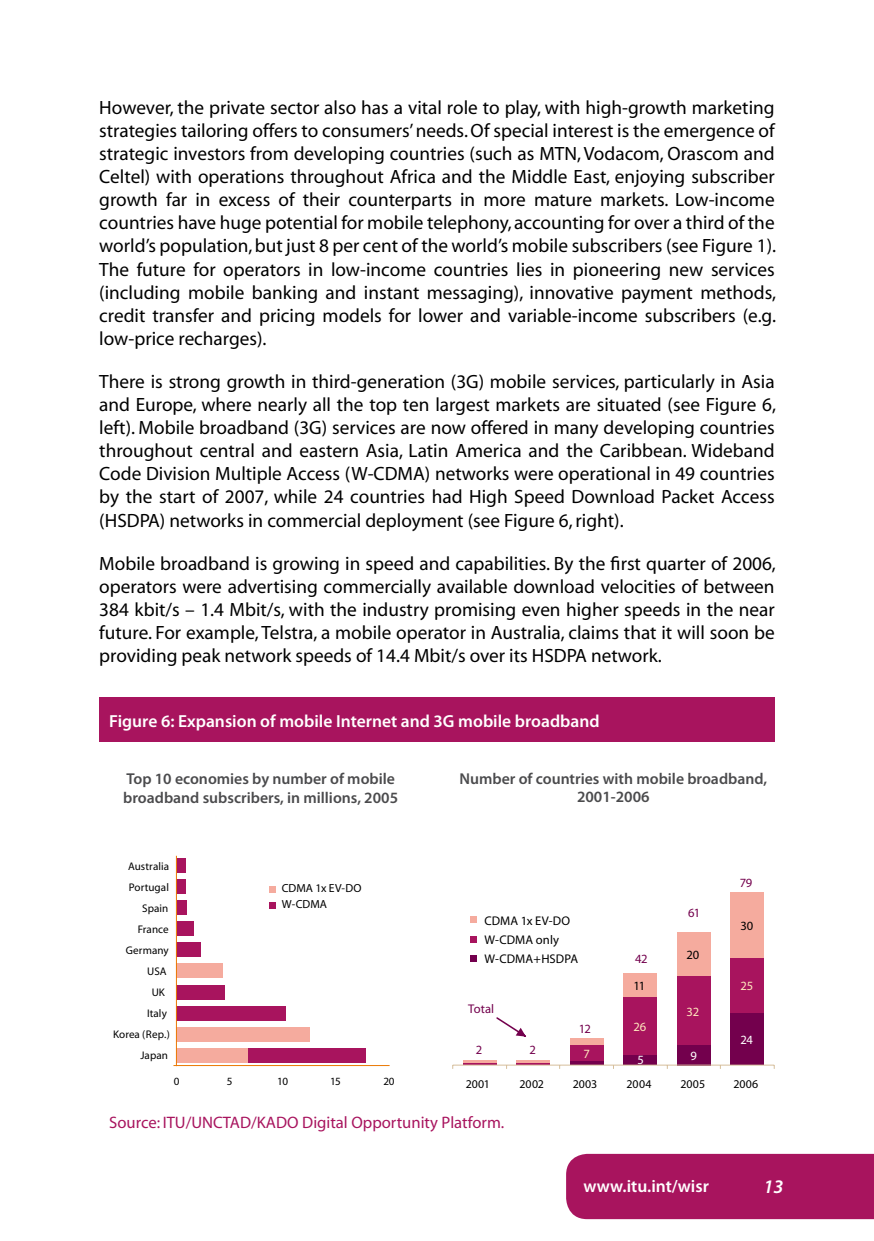
<style>
.page{position:relative;width:874px;height:1241px;background:#fff}
.page>*{position:absolute;margin:0;border:0;box-sizing:border-box;transform-origin:0 0}
.t1{font:19.25px/23.1px "Myriad";color:#000;text-align:justify}
.t2{font:italic 600 19.25px "Myriad Pro";color:#fff}
.t3{font:600 17.5px "Myriad Pro";color:#fff}
.t4{font:16.62px "Myriad";color:#a8145e}
.t5{font:600 15.75px/18.9px "Myriad Pro";color:#4b4b4d}
.t6{font:12.6px/19.2px "Myriad";color:#000}
.t7{font:12.6px "Myriad";letter-spacing:-.02em;color:#73004d}
.t8{font:12.6px "Myriad";color:#ffe8bd}
.t9{font:12.6px "Myriad";color:#fff}
.t10{font:11.9px "Myriad";color:#000}
.t11{font:11.72px/16.3px "Myriad";color:#000}
.t12{font:11.03px "Myriad";letter-spacing:.01em;color:#000}
</style>
<div class="page">
<div style="left:566px;top:1153px;width:307px;height:65px;background:#a8145e"></div>
<div style="left:99px;top:697px;width:675px;height:45px;background:#a8145e"></div>
<div style="left:176px;top:1047px;width:72px;height:14px;background:#f5ab9e"></div>
<div style="left:176px;top:1026px;width:133px;height:14px;background:#f5ab9e"></div>
<div style="left:176px;top:963px;width:47px;height:14px;background:#f5ab9e"></div>
<div style="left:248px;top:1047px;width:117px;height:14px;background:#a8145e"></div>
<div style="left:176px;top:1005px;width:109px;height:14px;background:#a8145e"></div>
<div style="left:176px;top:984px;width:48px;height:14px;background:#a8145e"></div>
<div style="left:176px;top:942px;width:25px;height:14px;background:#a8145e"></div>
<div style="left:176px;top:921px;width:17px;height:14px;background:#a8145e"></div>
<div style="left:176px;top:900px;width:10px;height:14px;background:#a8145e"></div>
<div style="left:176px;top:879px;width:10px;height:14px;background:#a8145e"></div>
<div style="left:177px;top:858px;width:8px;height:14px;background:#a8145e"></div>
<hr style="left:176px;top:1065px;width:213px;height:1px;background:#eb7803">
<svg style="left:269px;top:886px;width:6px;height:6px"></svg>
<svg style="left:269px;top:902px;width:6px;height:6px"></svg>
<svg style="left:570px;top:1060px;width:33px;height:4px"></svg>
<div style="left:623px;top:1054px;width:34px;height:10px;background:#73004d"></div>
<div style="left:677px;top:1044px;width:33px;height:20px;background:#73004d"></div>
<div style="left:730px;top:1012px;width:34px;height:52px;background:#73004d"></div>
<hr style="left:462px;top:1062px;width:34px;height:2px;background:#a8145e">
<hr style="left:516px;top:1062px;width:33px;height:2px;background:#a8145e">
<div style="left:569px;top:1044px;width:34px;height:16px;background:#a8145e"></div>
<div style="left:623px;top:997px;width:34px;height:57px;background:#a8145e"></div>
<div style="left:677px;top:975px;width:33px;height:69px;background:#a8145e"></div>
<div style="left:730px;top:957px;width:34px;height:55px;background:#a8145e"></div>
<hr style="left:462px;top:1060px;width:34px;height:2px;background:#f5ab9e">
<hr style="left:516px;top:1060px;width:33px;height:2px;background:#f5ab9e">
<div style="left:569px;top:1038px;width:34px;height:6px;background:#f5ab9e"></div>
<div style="left:623px;top:973px;width:34px;height:24px;background:#f5ab9e"></div>
<div style="left:677px;top:931px;width:33px;height:44px;background:#f5ab9e"></div>
<div style="left:730px;top:892px;width:34px;height:65px;background:#f5ab9e"></div>
<hr style="left:452px;top:1064px;width:321px;height:1px;background:#d6bf9c">
<div style="left:469px;top:916px;width:7px;height:7px;background:#f5ab9e"></div>
<div style="left:469px;top:935px;width:7px;height:7px;background:#a8145e"></div>
<div style="left:469px;top:954px;width:7px;height:7px;background:#73004d"></div>
<svg style="left:496px;top:1017px;width:30px;height:19px"></svg>
<hr style="left:176px;top:856px;width:1px;height:209px;background:#eb7803">
<p class="t1" style="left:99px;top:97px;width:678px">However, the private sector also has a vital role to play, with high-growth marketing strategies tailoring offers to consumers’ needs. Of special interest is the emergence of strategic investors from developing countries (such as MTN, Vodacom, Orascom and Celtel) with operations throughout Africa and the Middle East, enjoying subscriber growth far in excess of their counterparts in more mature markets. Low-income countries have huge potential for mobile telephony, accounting for over a third of the world’s population, but just 8 per cent of the world’s mobile subscribers (see Figure 1).<br>The future for operators in low-income countries lies in pioneering new services (including mobile banking and instant messaging), innovative payment methods, credit transfer and pricing models for lower and variable-income subscribers (e.g. low-price recharges).</p>
<p class="t1" style="left:99px;top:370px;width:678px">There is strong growth in third-generation (3G) mobile services, particularly in Asia and Europe, where nearly all the top ten largest markets are situated (see Figure 6, left). Mobile broadband (3G) services are now offered in many developing countries throughout central and eastern Asia, Latin America and the Caribbean. Wideband Code Division Multiple Access (W-CDMA) networks were operational in 49 countries by the start of 2007, while 24 countries had High Speed Download Packet Access (HSDPA) networks in commercial deployment (see Figure 6, right).</p>
<p class="t1" style="left:99px;top:552px;width:677px">Mobile broadband is growing in speed and capabilities. By the first quarter of 2006, operators were advertising commercially available download velocities of between 384 kbit/s – 1.4 Mbit/s, with the industry promising even higher speeds in the near future. For example, Telstra, a mobile operator in Australia, claims that it will soon be providing peak network speeds of 14.4 Mbit/s over its HSDPA network.</p>
<p class="t3" style="left:109px;top:709px;width:491px">Figure 6: Expansion of mobile Internet and 3G mobile broadband</p>
<p class="t5" style="left:123px;top:768px;width:276px">Top 10 economies by number of mobile broadband subscribers, in millions, 2005</p>
<p class="t5" style="left:459px;top:768px;width:309px;text-align:center">Number of countries with mobile broadband,<br>2001-2006</p>
<p class="t12" style="left:128px;top:860px;width:42px">Australia</p>
<p class="t12" style="left:129px;top:881px;width:42px">Portugal</p>
<p class="t12" style="left:142px;top:902px;width:28px">Spain</p>
<p class="t12" style="left:138px;top:923px;width:33px">France</p>
<p class="t12" style="left:126px;top:944px;width:44px">Germany</p>
<p class="t11" style="left:281px;top:880px;width:81px">CDMA 1x EV-DO<br>W-CDMA</p>
<p class="t6" style="left:484px;top:911px;width:95px">CDMA 1x EV-DO<br>W-CDMA only<br>W-CDMA+HSDPA</p>
<p class="t7" style="left:634px;top:952px;width:14px">42</p>
<p class="t7" style="left:687px;top:906px;width:14px">61</p>
<p class="t6" style="left:686px;top:945px;width:14px">20</p>
<p class="t7" style="left:739px;top:876px;width:14px">79</p>
<p class="t6" style="left:740px;top:916px;width:14px">30</p>
<p class="t12" style="left:147px;top:965px;width:21px">USA</p>
<p class="t12" style="left:152px;top:986px;width:15px">UK</p>
<p class="t6" style="left:633px;top:976px;width:13px">11</p>
<p class="t8" style="left:740px;top:979px;width:14px">25</p>
<p class="t12" style="left:147px;top:1007px;width:21px">Italy</p>
<p class="t7" style="left:468px;top:1002px;width:27px">Total</p>
<p class="t8" style="left:686px;top:1005px;width:14px">32</p>
<p class="t12" style="left:113px;top:1028px;width:58px">Korea (Rep.)</p>
<p class="t12" style="left:140px;top:1049px;width:29px">Japan</p>
<p class="t7" style="left:475px;top:1043px;width:8px">2</p>
<p class="t7" style="left:529px;top:1043px;width:8px">2</p>
<p class="t7" style="left:578px;top:1022px;width:14px">12</p>
<p class="t8" style="left:583px;top:1047px;width:8px">7</p>
<p class="t8" style="left:633px;top:1020px;width:14px">26</p>
<p class="t9" style="left:637px;top:1053px;width:8px">5</p>
<p class="t9" style="left:690px;top:1049px;width:8px">9</p>
<p class="t9" style="left:740px;top:1033px;width:14px">24</p>
<p class="t12" style="left:174px;top:1075px;width:7px">0</p>
<p class="t12" style="left:227px;top:1075px;width:7px">5</p>
<p class="t12" style="left:277px;top:1075px;width:12px">10</p>
<p class="t12" style="left:330px;top:1075px;width:12px">15</p>
<p class="t12" style="left:383px;top:1075px;width:13px">20</p>
<p class="t10" style="left:465px;top:1078px;width:26px">2001</p>
<p class="t10" style="left:519px;top:1078px;width:26px">2002</p>
<p class="t10" style="left:572px;top:1078px;width:26px">2003</p>
<p class="t10" style="left:626px;top:1078px;width:26px">2004</p>
<p class="t10" style="left:680px;top:1078px;width:26px">2005</p>
<p class="t10" style="left:733px;top:1078px;width:26px">2006</p>
<p class="t4" style="left:109px;top:1113px;width:396px">Source: ITU/UNCTAD/KADO Digital Opportunity Platform.</p>
<p class="t3" style="left:583px;top:1175px;width:127px">www.itu.int/wisr</p>
<p class="t2" style="left:763px;top:1173px;width:10px">13</p>
</div>
